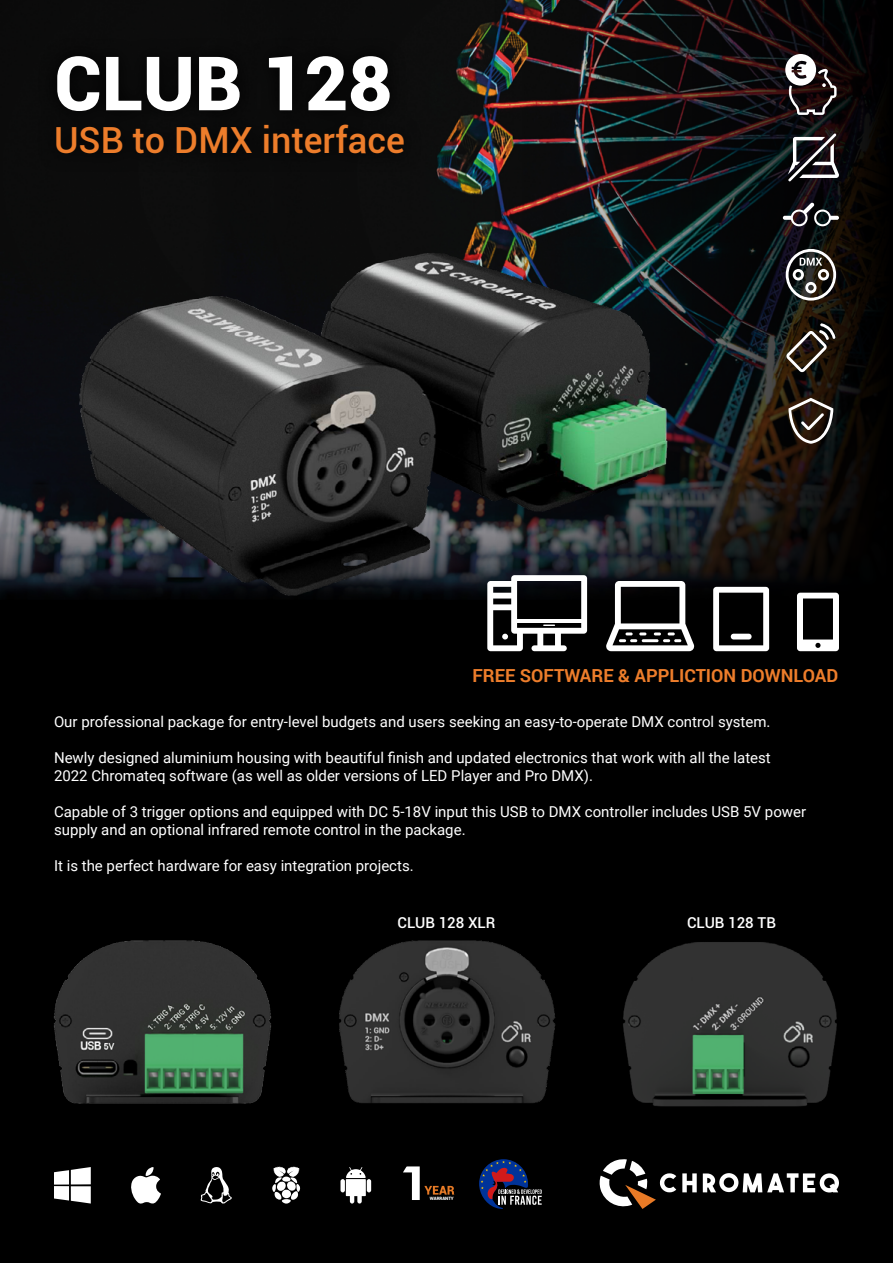
<style>
.page{position:relative;width:893px;height:1263px;background:#fff}
.page>*{position:absolute;margin:0;border:0;box-sizing:border-box;transform-origin:0 0}
.t1{font:900 75px "Roboto";color:#fff}
.t2{font:500 36px "Roboto";color:#ed7d2b}
.t3{font:700 18px "Roboto";color:#ed7d2b}
.t4{font:15px/18px "Roboto";color:#fff}
.t5{font:500 15px "Roboto";color:#fff}
.t6{font:900 4.5px "Roboto";color:#fff}
</style>
<div class="page">
<img style="left:0;top:0;width:893px;height:1213px">
<svg style="left:495px;top:0;width:398px;height:664px;background:#130e0e"></svg>
<div style="left:37px;top:38px;width:385px;height:135px;background:#090909"></div>
<img style="left:54px;top:184px;width:716px;height:478px">
<svg style="left:713px;top:587px;width:56px;height:64px"></svg>
<div style="left:731px;top:634px;width:21px;height:5px;background:#fff;border-radius:3px"></div>
<svg style="left:797px;top:593px;width:42px;height:58px"></svg>
<svg style="left:487px;top:575px;width:100px;height:76px"></svg>
<svg style="left:605px;top:581px;width:90px;height:70px"></svg>
<svg style="left:682px;top:1173px;width:15px;height:19px"></svg>
<svg style="left:703px;top:1173px;width:136px;height:19px"></svg>
<svg style="left:599px;top:1159px;width:77px;height:50px"></svg>
<svg style="left:200px;top:1167px;width:32px;height:37px"></svg>
<svg style="left:54px;top:1167px;width:37px;height:36px"></svg>
<svg style="left:130px;top:1167px;width:31px;height:36px"></svg>
<div style="left:340px;top:1179px;width:5px;height:13px;background:#fff;border-radius:2px"></div>
<hr style="left:367px;top:1179px;width:4px;height:13px;background:#fff;border-radius:2px">
<svg style="left:346px;top:1167px;width:20px;height:36px"></svg>
<svg style="left:272px;top:1166px;width:28px;height:37px"></svg>
<svg style="left:479px;top:1159px;width:63px;height:50px;background:#2c2a47"></svg>
<svg style="left:403px;top:1166px;width:51px;height:34px"></svg>
<img style="left:49px;top:917px;width:227px;height:215px">
<div style="left:0;top:1213px;width:893px;height:50px;background:#000"></div>
<img style="left:609px;top:930px;width:241px;height:188px">
<img style="left:334px;top:922px;width:227px;height:198px">
<svg style="left:788px;top:398px;width:45px;height:46px"></svg>
<svg style="left:786px;top:323px;width:49px;height:49px;background:#453c31"></svg>
<svg style="left:786px;top:249px;width:50px;height:52px"></svg>
<svg style="left:785px;top:54px;width:52px;height:61px"></svg>
<svg style="left:783px;top:202px;width:56px;height:24px"></svg>
<svg style="left:788px;top:134px;width:51px;height:47px"></svg>
<h1 class="t1" style="left:54px;top:30px;width:339px">CLUB 128</h1>
<h2 class="t2" style="left:54px;top:115px;width:352px">USB to DMX interface</h2>
<p class="t3" style="left:472px;top:663px;width:367px">FREE SOFTWARE &amp; APPLICTION DOWNLOAD</p>
<p class="t4" style="left:54px;top:712px;width:718px">Our professional package for entry-level budgets and users seeking an easy-to-operate DMX control system.</p>
<p class="t4" style="left:54px;top:748px;width:718px">Newly designed aluminium housing with beautiful finish and updated electronics that work with all the latest<br>2022 Chromateq software (as well as older versions of LED Player and Pro DMX).</p>
<p class="t4" style="left:54px;top:802px;width:754px">Capable of 3 trigger options and equipped with DC 5-18V input this USB to DMX controller includes USB 5V power supply and an optional infrared remote control in the package.</p>
<p class="t4" style="left:54px;top:856px;width:361px">It is the perfect hardware for easy integration projects.</p>
<p class="t5" style="left:398px;top:912px;width:99px">CLUB 128 XLR</p>
<p class="t5" style="left:687px;top:912px;width:90px">CLUB 128 TB</p>
<p class="t6" style="left:430px;top:1195px;width:25px">WARRANTY</p>
</div>
